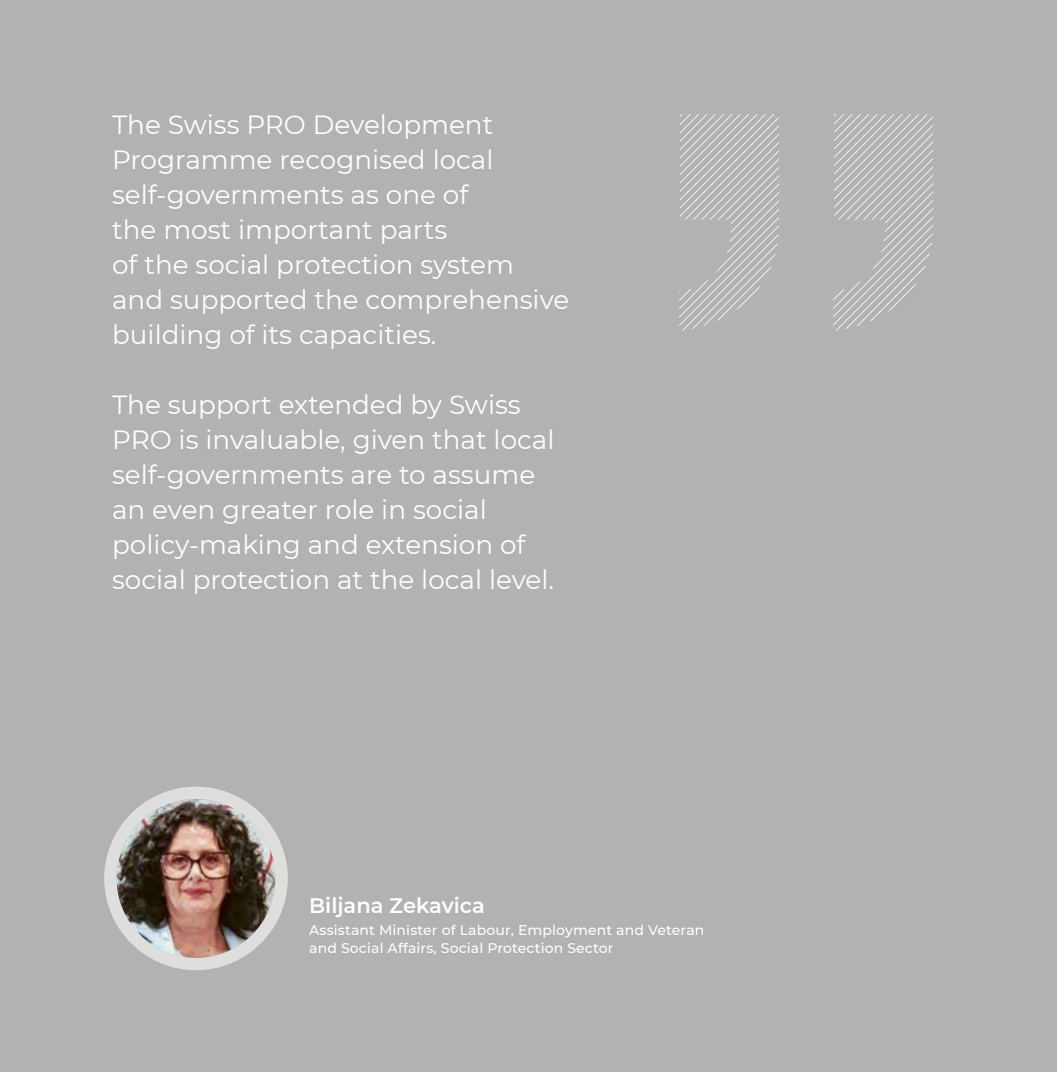
<style>
.page{position:relative;width:1057px;height:1072px;background:#fff}
.page>*{position:absolute;margin:0;border:0;box-sizing:border-box;transform-origin:0 0}
.t1{font:26.25px/35px "Montserrat";color:#fff}
.t2{font:600 21px "Montserrat";color:#fff}
.t3{font:500 14px/17.5px "Montserrat";letter-spacing:.01em;color:#fff}
</style>
<div class="page">
<div style="left:0;top:0;width:1057px;height:1071px;background:#b2b2b0"></div>
<svg style="left:104px;top:786px;width:184px;height:184px"></svg>
<img style="left:117px;top:799px;width:158px;height:158px;border-radius:79px">
<svg style="left:679px;top:114px;width:100px;height:217px"></svg>
<svg style="left:833px;top:114px;width:100px;height:217px"></svg>
<p class="t1" style="left:112px;top:106px;width:459px">The Swiss PRO Development<br>Programme recognised local self-governments as one of<br>the most important parts<br>of the social protection system and supported the comprehensive building of its capacities.</p>
<p class="t1" style="left:112px;top:386px;width:444px">The support extended by Swiss<br>PRO is invaluable, given that local self-governments are to assume an even greater role in social policy-making and extension of social protection at the local level.</p>
<p class="t2" style="left:309px;top:890px;width:177px">Biljana Zekavica</p>
<p class="t3" style="left:309px;top:921px;width:396px">Assistant Minister of Labour, Employment and Veteran and Social Affairs, Social Protection Sector</p>
</div>
